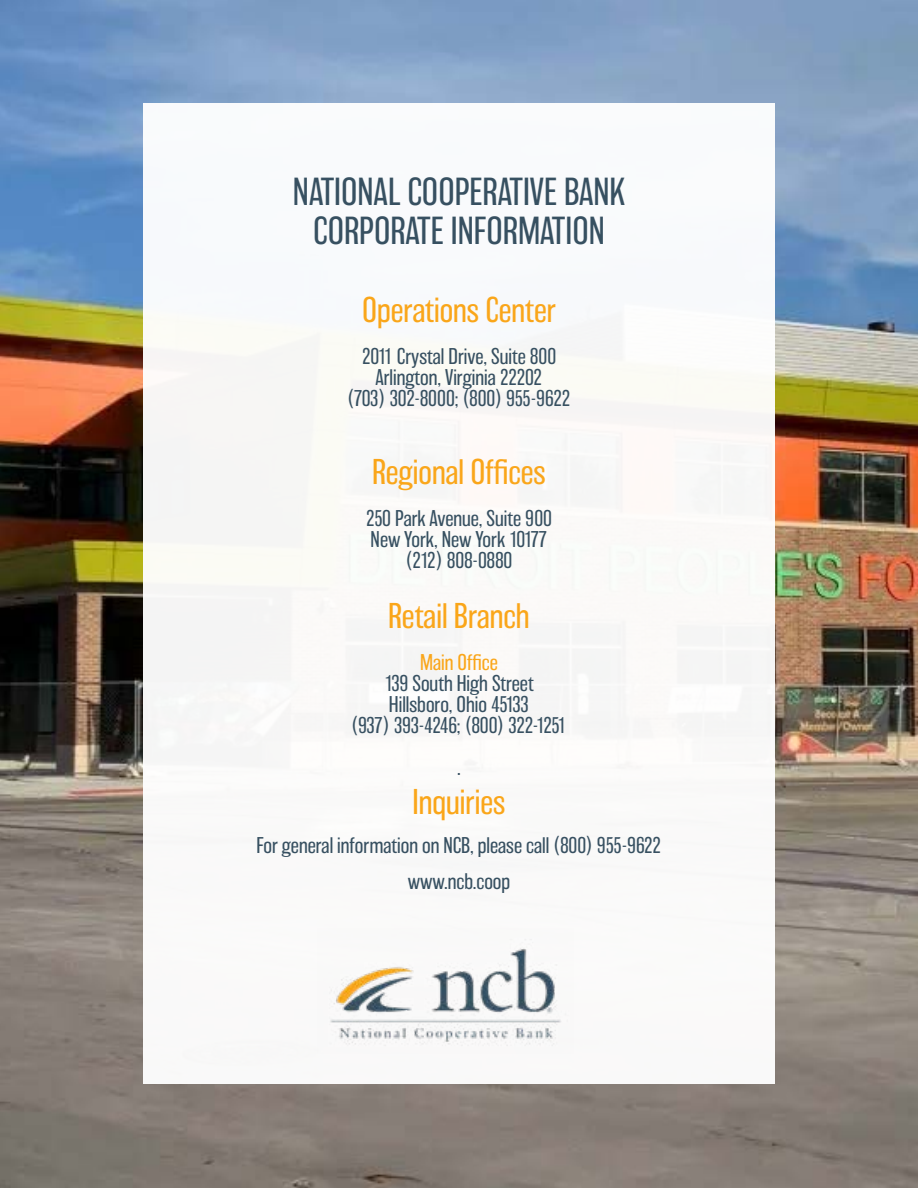
<style>
.page{position:relative;width:918px;height:1188px;background:#fff}
.page>*{position:absolute;margin:0;border:0;box-sizing:border-box;transform-origin:0 0}
.t1{font:200 36px/39px "Balboa";color:#375061;text-align:center}
.t2{font:200 33px "Balboa";color:#faa61a}
.t3{font:200 21px/21px "Balboa";color:#375061;text-align:center}
.t4{font:200 21px "Balboa";color:#faa61a}
</style>
<div class="page">
<img style="left:0;top:0;width:918px;height:1188px">
<div style="left:143px;top:104px;width:632px;height:980px;background:#fff"></div>
<img style="left:329px;top:939px;width:239px;height:107px">
<p class="t1" style="left:293px;top:173px;width:334px">NATIONAL COOPERATIVE BANK<br>CORPORATE INFORMATION</p>
<p class="t2" style="left:362px;top:292px;width:195px">Operations Center</p>
<p class="t3" style="left:347px;top:346px;width:225px">2011 Crystal Drive, Suite 800<br>Arlington, Virginia 22202<br>(703) 302-8000; (800) 955-9622</p>
<p class="t2" style="left:372px;top:454px;width:175px">Regional Offces</p>
<p class="t3" style="left:366px;top:508px;width:188px">250 Park Avenue, Suite 900<br>New York, New York 10177 (212) 808-0880</p>
<p class="t2" style="left:388px;top:598px;width:143px">Retail Branch</p>
<p class="t4" style="left:420px;top:651px;width:79px">Main Offce</p>
<p class="t3" style="left:351px;top:673px;width:217px">139 South High Street<br>Hillsboro, Ohio 45133<br>(937) 393-4246; (800) 322-1251</p>
<p class="t3" style="left:457px;top:757px;width:5px">.</p>
<p class="t2" style="left:413px;top:784px;width:94px">Inquiries</p>
<p class="t3" style="left:256px;top:835px;width:407px">For general information on NCB, please call (800) 955-9622</p>
<p class="t3" style="left:408px;top:871px;width:104px">www.ncb.coop</p>
</div>
